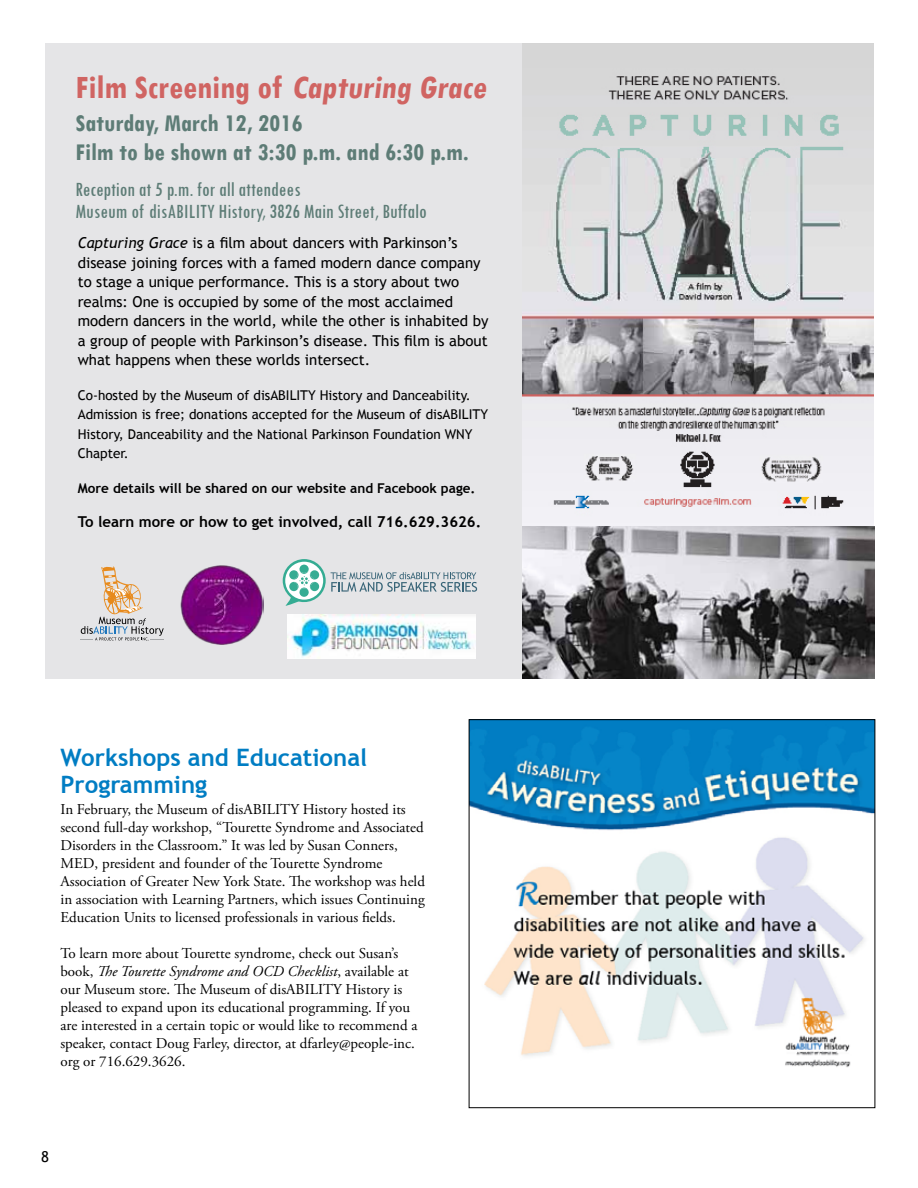
<style>
.page{position:relative;width:918px;height:1188px;background:#fff}
.page>*{position:absolute;margin:0;border:0;box-sizing:border-box;transform-origin:0 0}
.t1{font:700 condensed 34.5px "Tw Cen";color:#d06462}
.t2{font:700 condensed 25.5px/28.5px "Tw Cen";color:#5d7c76}
.t3{font:700 24px/27px "Trebuchet MS";color:#007dc3}
.t4{font:condensed 21px/22.5px "Tw Cen";color:#5d7c76}
.t5{font:15px/18px "Adobe Garamond Pro";color:#000}
.t6{font:15px/19.5px "Trebuchet MS";color:#000}
.t7{font:700 15px "Trebuchet MS";color:#000}
.t8{font:13.5px/19.5px "Trebuchet MS";color:#000}
.t9{font:700 13.5px "Trebuchet MS";color:#000}
.s1{font-style:italic}
</style>
<div class="page">
<div style="left:45px;top:43px;width:480px;height:635px;background:#e5e5e7"></div>
<img style="left:523px;top:44px;width:351px;height:634px">
<img style="left:180px;top:565px;width:84px;height:80px">
<svg style="left:283px;top:559px;width:194px;height:47px"></svg>
<svg style="left:81px;top:566px;width:83px;height:75px"></svg>
<img style="left:471px;top:721px;width:402px;height:347px">
<div style="left:469px;top:719px;width:406px;height:389px;border:1px solid #000"></div>
<img style="left:287px;top:614px;width:189px;height:45px">
<h1 class="t1" style="left:76px;top:66px;width:417px">Film Screening of Capturing Grace</h1>
<h2 class="t2" style="left:76px;top:108px;width:395px">Saturday, March 12, 2016<br>Film to be shown at 3:30 p.m. and 6:30 p.m.</h2>
<h3 class="t4" style="left:76px;top:177px;width:353px">Reception at 5 p.m. for all attendees<br>Museum of disABILITY History, 3826 Main Street, Buffalo</h3>
<p class="t6" style="left:78px;top:233px;width:412px"><span class="s1">Capturing Grace</span> is a film about dancers with Parkinson’s disease joining forces with a famed modern dance company to stage a unique performance. This is a story about two realms: One is occupied by some of the most acclaimed modern dancers in the world, while the other is inhabited by a group of people with Parkinson’s disease. This film is about what happens when these worlds intersect.</p>
<p class="t8" style="left:78px;top:385px;width:412px">Co-hosted by the Museum of disABILITY History and Danceability.<br>Admission is free; donations accepted for the Museum of disABILITY History, Danceability and the National Parkinson Foundation WNY Chapter.</p>
<p class="t9" style="left:78px;top:479px;width:399px">More details will be shared on our website and Facebook page.</p>
<p class="t7" style="left:78px;top:512px;width:405px">To learn more or how to get involved, call 716.629.3626.</p>
<h3 class="t3" style="left:60px;top:744px;width:308px">Workshops and Educational<br>Programming</h3>
<p class="t5" style="left:60px;top:801px;width:366px">In February, the Museum of disABILITY History hosted its second full-day workshop, “Tourette Syndrome and Associated Disorders in the Classroom.” It was led by Susan Conners, MED, president and founder of the Tourette Syndrome Association of Greater New York State. The workshop was held in association with Learning Partners, which issues Continuing Education Units to licensed professionals in various fields.</p>
<p class="t5" style="left:60px;top:945px;width:359px">To learn more about Tourette syndrome, check out Susan’s book, <span class="s1">The Tourette Syndrome and OCD Checklist</span>, available at our Museum store. The Museum of disABILITY History is pleased to expand upon its educational programming. If you are interested in a certain topic or would like to recommend a speaker, contact Doug Farley, director, at dfarley@people-inc. org or 716.629.3626.</p>
<p class="t6" style="left:41px;top:1147px;width:9px">8</p>
</div>
